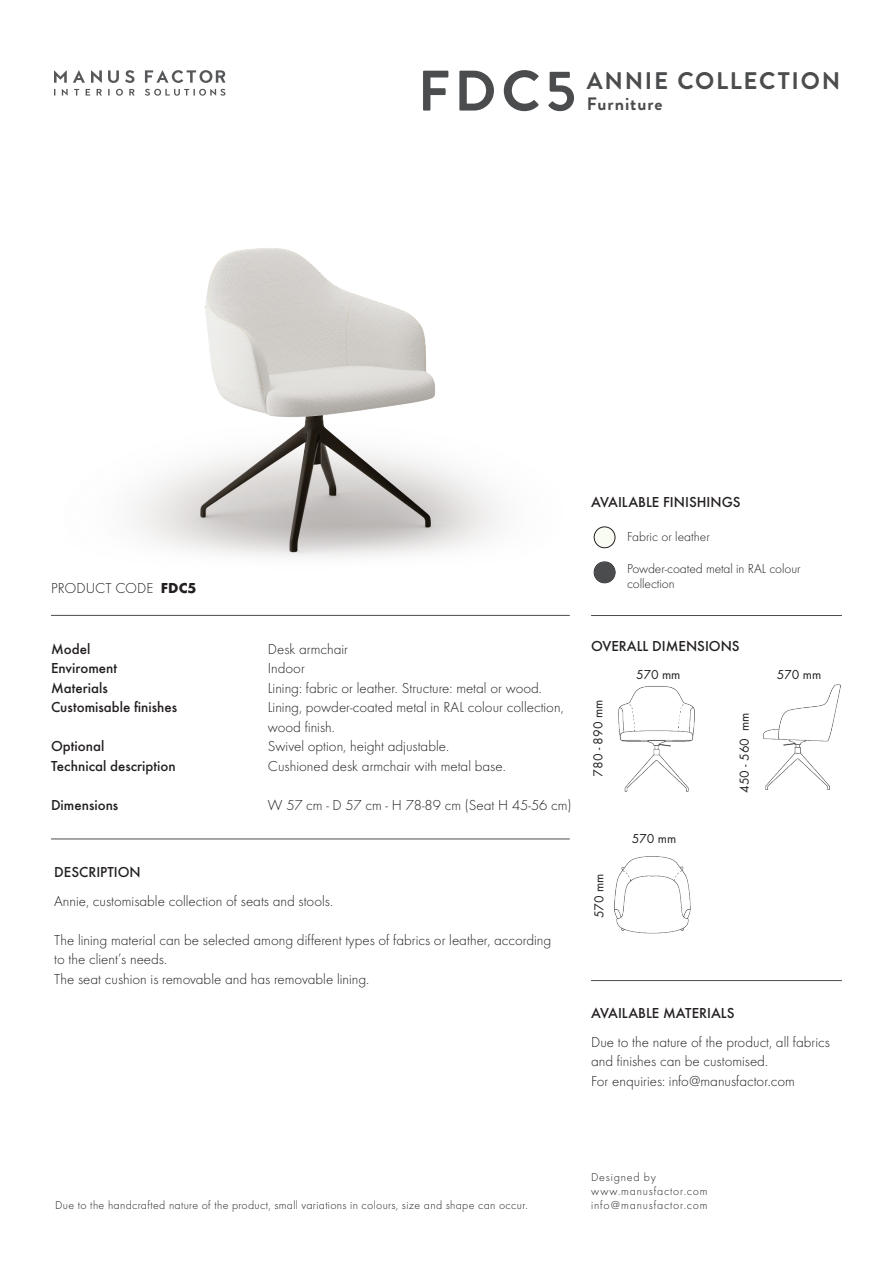
<style>
.page{position:relative;width:893px;height:1263px;background:#fff}
.page>*{position:absolute;margin:0;border:0;box-sizing:border-box;transform-origin:0 0}
.t1{font:700 57px "Brandon Grotesque";color:#4b4c4d}
.t2{font:700 24px "Brandon Grotesque";letter-spacing:.07em;color:#4b4c4d}
.t3{font:700 18px "Brandon Grotesque";letter-spacing:.05em;color:#4b4c4d}
.t4{font:300 15px/19.5px "Futura T";color:#231f20}
.t5{font:500 15px/19.5px "Futura T";color:#231f20}
.t6{font:300 13.5px/15.6px "Futura T";letter-spacing:-.005em;color:#231f20}
.t7{font:13.5px "Futura T";color:#231f20}
.t8{font:300 12px "Futura T";letter-spacing:.025em;color:#231f20}
.t9{font:300 12px/13.5px "Futura T";letter-spacing:.065em;color:#231f20}
.s1{font-weight:700}
</style>
<div class="page">
<svg style="left:54px;top:70px;width:13px;height:13px"></svg>
<svg style="left:73px;top:70px;width:12px;height:13px"></svg>
<svg style="left:91px;top:70px;width:11px;height:13px"></svg>
<svg style="left:108px;top:70px;width:11px;height:13px"></svg>
<svg style="left:125px;top:70px;width:10px;height:13px"></svg>
<svg style="left:145px;top:70px;width:80px;height:13px"></svg>
<svg style="left:62px;top:89px;width:6px;height:7px"></svg>
<svg style="left:74px;top:89px;width:5px;height:7px"></svg>
<svg style="left:86px;top:89px;width:4px;height:7px"></svg>
<svg style="left:97px;top:89px;width:5px;height:7px"></svg>
<svg style="left:108px;top:89px;width:2px;height:7px"></svg>
<svg style="left:116px;top:89px;width:7px;height:7px"></svg>
<svg style="left:129px;top:89px;width:6px;height:7px"></svg>
<svg style="left:145px;top:89px;width:80px;height:7px"></svg>
<img style="left:134px;top:248px;width:366px;height:309px">
<hr style="left:591px;top:615px;width:251px;height:1px;background:#4b4c4d">
<hr style="left:51px;top:838px;width:519px;height:1px;background:#4b4c4d">
<hr style="left:591px;top:980px;width:251px;height:1px;background:#4b4c4d">
<hr style="left:51px;top:615px;width:519px;height:1px;background:#4b4c4d">
<img style="left:618px;top:686px;width:77px;height:105px">
<img style="left:614px;top:856px;width:77px;height:78px">
<img style="left:763px;top:684px;width:77px;height:106px">
<div style="left:594px;top:527px;width:21px;height:21px;background:#f9fcf2;border-radius:50%"></div>
<div style="left:594px;top:527px;width:21px;height:21px;border:1px solid #231f20;border-radius:50%"></div>
<div style="left:594px;top:562px;width:21px;height:21px;background:#4b4c4d;border-radius:50%"></div>
<h1 class="t1" style="left:418px;top:51px;width:159px">FDC5</h1>
<h2 class="t2" style="left:587px;top:64px;width:255px">ANNIE COLLECTION</h2>
<p class="t3" style="left:587px;top:91px;width:77px">Furniture</p>
<p class="t4" style="left:51px;top:579px;width:147px">PRODUCT CODE <span class="s1">FDC5</span></p>
<p class="t5" style="left:51px;top:639px;width:128px">Model<br>Enviroment<br>Materials<br>Customisable finishes</p>
<p class="t5" style="left:51px;top:736px;width:126px">Optional<br>Technical description</p>
<p class="t5" style="left:51px;top:795px;width:69px">Dimensions</p>
<p class="t4" style="left:268px;top:639px;width:297px">Desk armchair<br>Indoor<br>Lining: fabric or leather. Structure: metal or wood.<br>Lining, powder-coated metal in RAL colour collection, wood finish.<br>Swivel option, height adjustable.<br>Cushioned desk armchair with metal base.</p>
<p class="t4" style="left:268px;top:795px;width:305px">W 57 cm - D 57 cm - H 78-89 cm (Seat H 45-56 cm)</p>
<p class="t5" style="left:54px;top:862px;width:88px">DESCRIPTION</p>
<p class="t4" style="left:54px;top:891px;width:280px">Annie, customisable collection of seats and stools.</p>
<p class="t4" style="left:54px;top:930px;width:498px">The lining material can be selected among different types of fabrics or leather, according to the client’s needs.<br>The seat cushion is removable and has removable lining.</p>
<p class="t5" style="left:591px;top:492px;width:151px">AVAILABLE FINISHINGS</p>
<p class="t6" style="left:627px;top:529px;width:84px">Fabric or leather</p>
<p class="t6" style="left:627px;top:560px;width:175px">Powder-coated metal in RAL colour collection</p>
<p class="t5" style="left:591px;top:636px;width:150px">OVERALL DIMENSIONS</p>
<p class="t7" style="left:590px;top:777px;width:78px;rotate:-90deg">780 - 890 mm</p>
<p class="t7" style="left:591px;top:918px;width:46px;rotate:-90deg">570 mm</p>
<p class="t7" style="left:636px;top:666px;width:46px">570 mm</p>
<p class="t7" style="left:777px;top:666px;width:46px">570 mm</p>
<p class="t7" style="left:737px;top:793px;width:82px;rotate:-90deg">450 - 560 mm</p>
<p class="t7" style="left:632px;top:830px;width:46px">570 mm</p>
<p class="t5" style="left:591px;top:1003px;width:145px">AVAILABLE MATERIALS</p>
<p class="t4" style="left:591px;top:1032px;width:240px">Due to the nature of the product, all fabrics and finishes can be customised.<br>For enquiries: info@manusfactor.com</p>
<p class="t9" style="left:591px;top:1170px;width:118px">Designed by www.manusfactor.com</p>
<p class="t8" style="left:55px;top:1198px;width:474px">Due to the handcrafted nature of the product, small variations in colours, size and shape can occur.</p>
<p class="t9" style="left:591px;top:1198px;width:118px">info@manusfactor.com</p>
</div>
